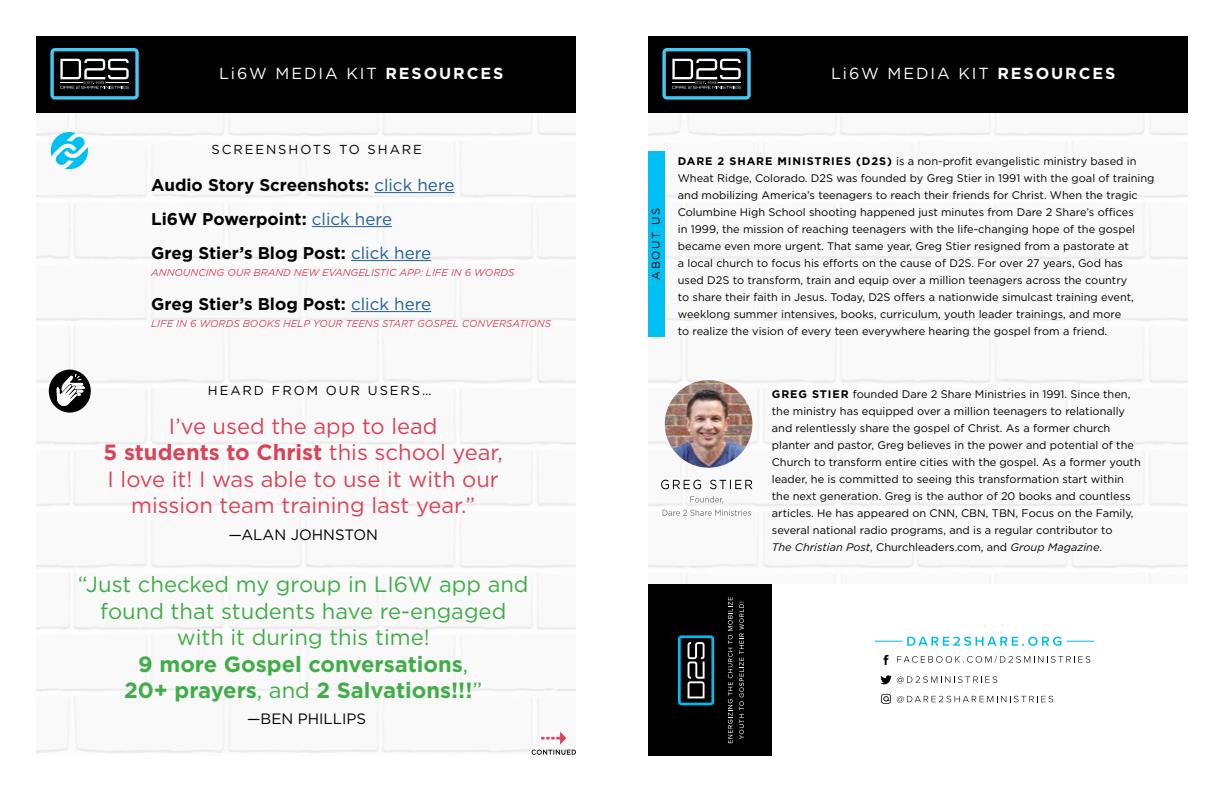
<style>
.page{position:relative;width:1224px;height:792px;background:#fff}
.page>*{position:absolute;margin:0;border:0;box-sizing:border-box;transform-origin:0 0}
.t1{font:22px/26.4px "Gotham";color:#41ad49;text-align:center}
.t2{font:22px/26.4px "Gotham";color:#db4359;text-align:center}
.t3{font:700 17px/34px "Gotham";color:#000}
.t4{font:16px "Gotham";letter-spacing:.12em;color:#fff}
.t5{font:15px "Gotham";color:#000}
.t6{font:13px "Gotham";letter-spacing:.15em;color:#000}
.t7{font:11px/17px "Gotham";color:#000}
.t8{font:italic 10px "Gotham";color:#db4359}
.s1{font-weight:700}
.s2{font-weight:400;color:#215e9e}
.s3{font-style:italic}
</style>
<div class="page">
<div style="left:648px;top:584px;width:124px;height:172px;background:#000"></div>
<div style="left:648px;top:36px;width:540px;height:77px;background:#000"></div>
<svg style="left:662px;top:48px;width:89px;height:52px"></svg>
<div style="left:648px;top:151px;width:17px;height:186px;background:#00c0f3"></div>
<svg style="left:663px;top:509px;width:88px;height:7px"></svg>
<svg style="left:690px;top:496px;width:33px;height:7px"></svg>
<svg style="left:661px;top:480px;width:91px;height:9px"></svg>
<img style="left:665px;top:380px;width:87px;height:88px;border-radius:44px">
<div style="left:36px;top:36px;width:540px;height:77px;background:#000"></div>
<svg style="left:50px;top:48px;width:89px;height:52px"></svg>
<hr style="left:374px;top:192px;width:81px;height:1px;background:#215e9e">
<hr style="left:312px;top:226px;width:80px;height:1px;background:#215e9e">
<hr style="left:351px;top:260px;width:80px;height:1px;background:#215e9e">
<hr style="left:351px;top:311px;width:80px;height:1px;background:#215e9e">
<svg style="left:51px;top:132px;width:37px;height:37px"></svg>
<svg style="left:897px;top:656px;width:193px;height:7px"></svg>
<svg style="left:897px;top:696px;width:156px;height:7px"></svg>
<svg style="left:881px;top:694px;width:10px;height:10px"></svg>
<svg style="left:880px;top:675px;width:117px;height:9px"></svg>
<svg style="left:883px;top:655px;width:6px;height:10px"></svg>
<svg style="left:875px;top:637px;width:219px;height:9px"></svg>
<svg style="left:728px;top:597px;width:5px;height:146px"></svg>
<svg style="left:739px;top:602px;width:5px;height:137px"></svg>
<svg style="left:678px;top:635px;width:36px;height:70px"></svg>
<svg style="left:532px;top:732px;width:44px;height:23px"></svg>
<svg style="left:49px;top:370px;width:42px;height:43px"></svg>
<h3 class="t4" style="left:219px;top:63px;width:286px">Li6W MEDIA KIT <span class="s1">RESOURCES</span></h3>
<p class="t6" style="left:212px;top:141px;width:212px">SCREENSHOTS TO SHARE</p>
<h2 class="t3" style="left:151px;top:168px;width:305px">Audio Story Screenshots: <span class="s2">click here<br></span>Li6W Powerpoint: <span class="s2">click here<br></span>Greg Stier’s Blog Post: <span class="s2">click here</span></h2>
<p class="t8" style="left:151px;top:266px;width:365px">ANNOUNCING OUR BRAND NEW EVANGELISTIC APP: LIFE IN 6 WORDS</p>
<h2 class="t3" style="left:151px;top:287px;width:282px">Greg Stier’s Blog Post: <span class="s2">click here</span></h2>
<p class="t8" style="left:151px;top:317px;width:401px">LIFE IN 6 WORDS BOOKS HELP YOUR TEENS START GOSPEL CONVERSATIONS</p>
<p class="t6" style="left:208px;top:382px;width:225px">HEARD FROM OUR USERS…</p>
<h1 class="t2" style="left:104px;top:413px;width:401px">I’ve used the app to lead<br><span class="s1">5 students to Christ</span> this school year,<br>I love it! I was able to use it with our mission team training last year.”</h1>
<h3 class="t5" style="left:229px;top:525px;width:151px">—ALAN JOHNSTON</h3>
<h1 class="t1" style="left:78px;top:571px;width:452px">“Just checked my group in LI6W app and found that students have re-engaged with it during this time!<br><span class="s1">9 more Gospel conversations</span>,<br><span class="s1">20+ prayers</span>, and <span class="s1">2 Salvations!!!</span>”</h1>
<h3 class="t5" style="left:247px;top:709px;width:121px">—BEN PHILLIPS</h3>
<h3 class="t4" style="left:831px;top:63px;width:286px">Li6W MEDIA KIT <span class="s1">RESOURCES</span></h3>
<p class="t7" style="left:647px;top:280px;width:73px;rotate:-90deg">ABOUT US</p>
<p class="t7" style="left:678px;top:152px;width:478px"><span class="s1">DARE 2 SHARE MINISTRIES (D2S)</span> is a non-profit evangelistic ministry based in Wheat Ridge, Colorado. D2S was founded by Greg Stier in 1991 with the goal of training and mobilizing America’s teenagers to reach their friends for Christ. When the tragic Columbine High School shooting happened just minutes from Dare 2 Share’s offices<br>in 1999, the mission of reaching teenagers with the life-changing hope of the gospel became even more urgent. That same year, Greg Stier resigned from a pastorate at<br>a local church to focus his efforts on the cause of D2S. For over 27 years, God has<br>used D2S to transform, train and equip over a million teenagers across the country<br>to share their faith in Jesus. Today, D2S offers a nationwide simulcast training event, weeklong summer intensives, books, curriculum, youth leader trainings, and more<br>to realize the vision of every teen everywhere hearing the gospel from a friend.</p>
<p class="t7" style="left:772px;top:385px;width:371px"><span class="s1">GREG STIER</span> founded Dare 2 Share Ministries in 1991. Since then, the ministry has equipped over a million teenagers to relationally and relentlessly share the gospel of Christ. As a former church planter and pastor, Greg believes in the power and potential of the Church to transform entire cities with the gospel. As a former youth leader, he is committed to seeing this transformation start within the next generation. Greg is the author of 20 books and countless articles. He has appeared on CNN, CBN, TBN, Focus on the Family, several national radio programs, and is a regular contributor to<br><span class="s3">The Christian Post</span>, Churchleaders.com, and <span class="s3">Group Magazine</span>.</p>
</div>
